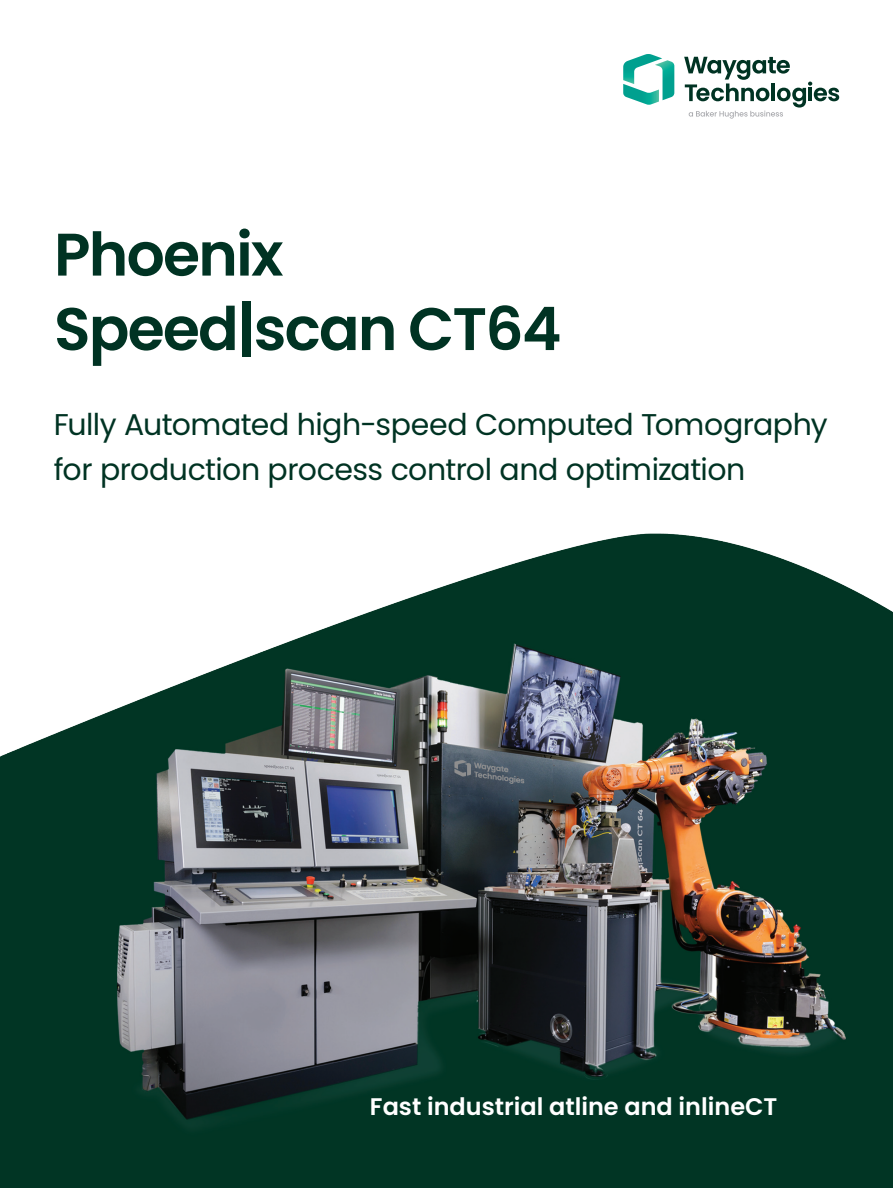
<style>
.page{position:relative;width:893px;height:1188px;background:#fff}
.page>*{position:absolute;margin:0;border:0;box-sizing:border-box;transform-origin:0 0}
.t1{font:600 60px/74.4px "Poppins";letter-spacing:-.03em;color:#003323}
.t2{font:30px/45px "Poppins";letter-spacing:-.015em;color:#003323}
.t3{font:600 24px "Poppins";color:#fff}
</style>
<div class="page">
<img style="left:0;top:533px;width:893px;height:655px">
<svg style="left:623px;top:54px;width:51px;height:51px"></svg>
<svg style="left:684px;top:57px;width:155px;height:62px"></svg>
<h1 class="t1" style="left:54px;top:218px;width:509px">Phoenix<br>Speed|scan CT64</h1>
<p class="t2" style="left:54px;top:403px;width:775px">Fully Automated high-speed Computed Tomography for production process control and optimization</p>
<p class="t3" style="left:370px;top:1093px;width:409px">Fast industrial atline and inlineCT</p>
</div>
